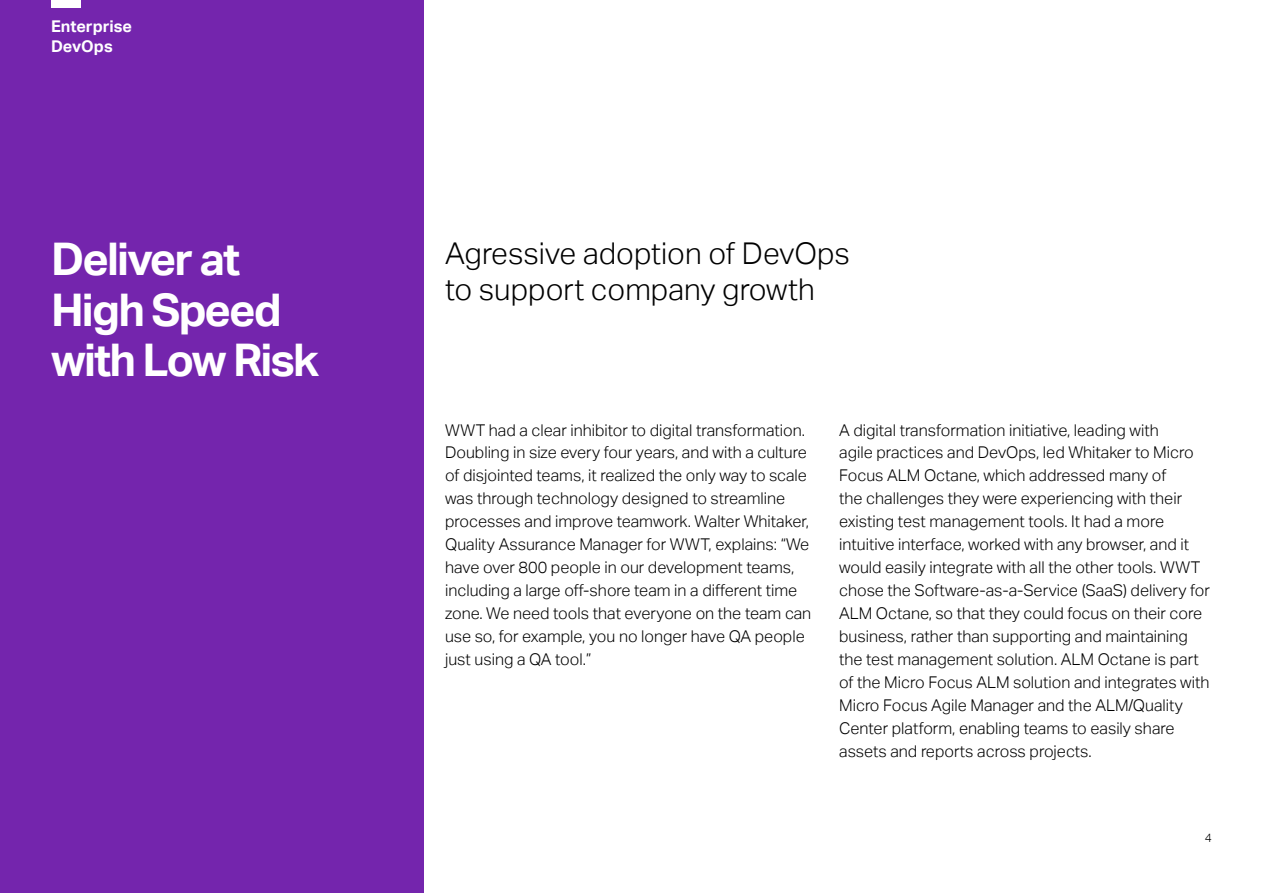
<style>
.page{position:relative;width:1263px;height:893px;background:#fff}
.page>*{position:absolute;margin:0;border:0;box-sizing:border-box;transform-origin:0 0}
.t1{font:700 45px/51px "Aktiv Grotesk";letter-spacing:-.04em;color:#fff}
.t2{font:300 30px/36px "Aktiv Grotesk";color:#000}
.t3{font:300 16.2px/23px "Aktiv Grotesk";color:#000}
.t4{font:700 16.2px/20px "Aktiv Grotesk";color:#fff}
.t5{font:300 12px "Aktiv Grotesk";color:#000}
</style>
<div class="page">
<div style="left:0;top:0;width:424px;height:893px;background:#7425ad"></div>
<div style="left:51px;top:0;width:29px;height:7px;background:#fff"></div>
<p class="t4" style="left:51px;top:16px;width:82px">Enterprise<br>DevOps</p>
<h1 class="t1" style="left:51px;top:233px;width:270px">Deliver at<br>High Speed with Low Risk</h1>
<h2 class="t2" style="left:445px;top:236px;width:406px">Agressive adoption of DevOps to support company growth</h2>
<p class="t3" style="left:445px;top:418px;width:368px">WWT had a clear inhibitor to digital transformation.<br>Doubling in size every four years, and with a culture of disjointed teams, it realized the only way to scale was through technology designed to streamline processes and improve teamwork. Walter Whitaker, Quality Assurance Manager for WWT, explains: “We have over 800 people in our development teams, including a large off-shore team in a different time zone. We need tools that everyone on the team can use so, for example, you no longer have QA people just using a QA tool.”</p>
<p class="t3" style="left:839px;top:418px;width:372px">A digital transformation initiative, leading with<br>agile practices and DevOps, led Whitaker to Micro Focus ALM Octane, which addressed many of<br>the challenges they were experiencing with their existing test management tools. It had a more intuitive interface, worked with any browser, and it would easily integrate with all the other tools. WWT chose the Software-as-a-Service (SaaS) delivery for ALM Octane, so that they could focus on their core business, rather than supporting and maintaining the test management solution. ALM Octane is part of the Micro Focus ALM solution and integrates with Micro Focus Agile Manager and the ALM/Quality Center platform, enabling teams to easily share assets and reports across projects.</p>
<p class="t5" style="left:1205px;top:831px;width:9px">4</p>
</div>
